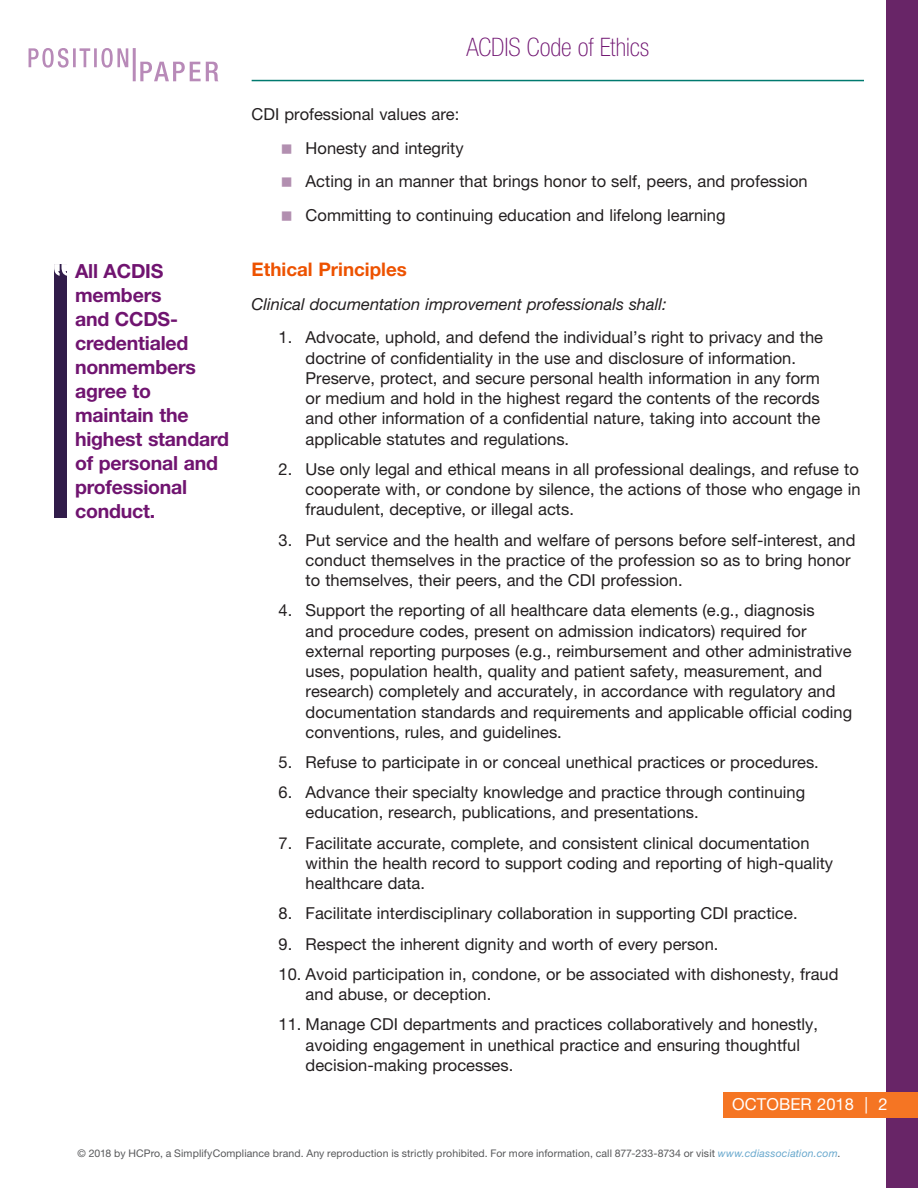
<style>
.page{position:relative;width:918px;height:1188px;background:#fff}
.page>*{position:absolute;margin:0;border:0;box-sizing:border-box;transform-origin:0 0}
.Head_2{font:100 condensed 25.5px "Helvetica Neue LT Std";letter-spacing:-.005em;color:#701471}
.Pullquote{font:700 19.5px/24px "Helvetica Neue LT Std";letter-spacing:-.01em;color:#701470}
.subhead{font:700 18.75px "Helvetica Neue LT Std";color:#ed5200}
.body{font:16.5px/20.2px "Helvetica Neue LT Std";color:#231f20}
.body-2{font:italic 16.5px "Helvetica Neue LT Std";color:#231f20}
.body-3{font:16.5px "Helvetica Neue LT Std";letter-spacing:.005em;color:#fff}
.Editors_Note{font:10.5px "Helvetica Neue LT Std";letter-spacing:.01em;color:#57585a}
.s1{font-style:italic;color:#68a8cd}
</style>
<div class="page">
<div style="left:887px;top:0;width:31px;height:1188px;background:#682567"></div>
<div style="left:724px;top:1092px;width:194px;height:26px;background:#f57523"></div>
<hr style="left:252px;top:80px;width:612px;height:1px;background:#007a6f">
<svg style="left:140px;top:62px;width:78px;height:19px"></svg>
<svg style="left:29px;top:48px;width:99px;height:20px"></svg>
<hr style="left:133px;top:48px;width:3px;height:33px;background:#b88ab8">
<div style="left:54px;top:264px;width:13px;height:254px;background:#311c4a"></div>
<svg style="left:54px;top:264px;width:13px;height:12px"></svg>
<p class="Pullquote" style="left:75px;top:259px;width:155px">All ACDIS members<br>and CCDS&shy;credentialed nonmembers agree to maintain the highest standard of personal and professional conduct.</p>
<p class="Head_2" style="left:467px;top:33px;width:184px">ACDIS Code of Ethics</p>
<p class="body" style="left:252px;top:104px;width:209px">CDI professional values are:</p>
<p class="body" style="left:306px;top:137px;width:160px">Honesty and integrity</p>
<p class="body" style="left:306px;top:171px;width:504px">Acting in an manner that brings honor to self, peers, and profession</p>
<p class="body" style="left:306px;top:205px;width:421px">Committing to continuing education and lifelong learning</p>
<p class="subhead" style="left:252px;top:257px;width:157px">Ethical Principles</p>
<p class="body-2" style="left:252px;top:294px;width:416px">Clinical documentation improvement professionals shall:</p>
<p class="body" style="left:306px;top:327px;width:519px;text-indent:-27px">1. Advocate, uphold, and defend the individual’s right to privacy and the doctrine of confidentiality in the use and disclosure of information.<br>Preserve, protect, and secure personal health information in any form or medium and hold in the highest regard the contents of the records and other information of a confidential nature, taking into account the applicable statutes and regulations.</p>
<p class="body" style="left:306px;top:459px;width:556px;text-align:justify;text-indent:-27px">2. Use only legal and ethical means in all professional dealings, and refuse to cooperate with, or condone by silence, the actions of those who engage in fraudulent, deceptive, or illegal acts.</p>
<p class="body" style="left:306px;top:529px;width:551px;text-indent:-27px">3. Put service and the health and welfare of persons before self-interest, and conduct themselves in the practice of the profession so as to bring honor to themselves, their peers, and the CDI profession.</p>
<p class="body" style="left:306px;top:600px;width:548px;text-indent:-27px">4. Support the reporting of all healthcare data elements (e.g., diagnosis<br>and procedure codes, present on admission indicators) required for external reporting purposes (e.g., reimbursement and other administrative uses, population health, quality and patient safety, measurement, and research) completely and accurately, in accordance with regulatory and documentation standards and requirements and applicable official coding conventions, rules, and guidelines.</p>
<p class="body" style="left:279px;top:752px;width:542px">5. Refuse to participate in or conceal unethical practices or procedures.</p>
<p class="body" style="left:306px;top:782px;width:501px;text-indent:-27px">6. Advance their specialty knowledge and practice through continuing education, research, publications, and presentations.</p>
<p class="body" style="left:306px;top:833px;width:529px;text-indent:-27px">7. Facilitate accurate, complete, and consistent clinical documentation within the health record to support coding and reporting of high-quality healthcare data.</p>
<p class="body" style="left:279px;top:903px;width:520px">8. Facilitate interdisciplinary collaboration in supporting CDI practice.</p>
<p class="body" style="left:279px;top:933px;width:441px">9. Respect the inherent dignity and worth of every person.</p>
<p class="body" style="left:306px;top:964px;width:534px;text-indent:-27px">10. Avoid participation in, condone, or be associated with dishonesty, fraud and abuse, or deception.</p>
<p class="body" style="left:306px;top:1014px;width:514px;text-indent:-27px">11. Manage CDI departments and practices collaboratively and honestly, avoiding engagement in unethical practice and ensuring thoughtful decision-making processes.</p>
<p class="body-3" style="left:732px;top:1094px;width:157px">OCTOBER 2018 | 2</p>
<p class="Editors_Note" style="left:78px;top:1147px;width:764px">© 2018 by HCPro, a SimplifyCompliance brand. Any reproduction is strictly prohibited. For more information, call 877-233-8734 or visit <span class="s1">www.cdiassociation.com</span>.</p>
</div>
